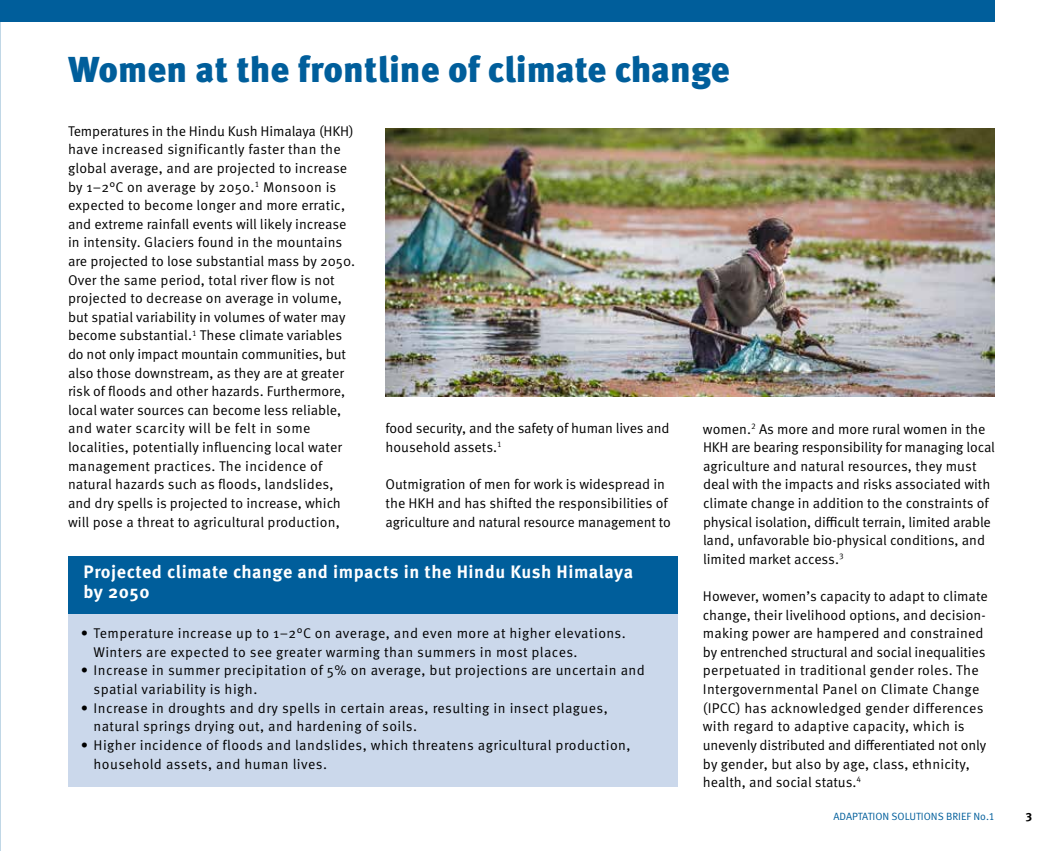
<style>
.page{position:relative;width:1063px;height:851px;background:#fff}
.page>*{position:absolute;margin:0;border:0;box-sizing:border-box;transform-origin:0 0}
.t1{font:900 36px "Meta Pro";color:#005e9b}
.t2{font:700 18px/19.5px "Meta Pro";letter-spacing:.03em;color:#fff}
.t3{font:14.1px/18.6px "Meta Pro";color:#000}
.t4{font:14.1px/18.6px "Meta Pro";letter-spacing:.03em;color:#000}
.t5{font:700 12px "Meta Pro";color:#000}
.t6{font:10.5px "Meta Pro";color:#005e9b}
</style>
<div class="page">
<div style="left:68px;top:613px;width:609px;height:174px;background:#cbd8eb"></div>
<div style="left:68px;top:556px;width:609px;height:57px;background:#005e9b"></div>
<div style="left:0;top:0;width:995px;height:21px;background:#005e9b"></div>
<img style="left:386px;top:128px;width:609px;height:268px">
<h1 class="t1" style="left:68px;top:47px;width:664px">Women at the frontline of climate change</h1>
<p class="t3" style="left:68px;top:122px;width:289px">Temperatures in the Hindu Kush Himalaya (HKH) have increased significantly faster than the global average, and are projected to increase by 1–2°C on average by 2050.<sup>1</sup> Monsoon is expected to become longer and more erratic, and extreme rainfall events will likely increase in intensity. Glaciers found in the mountains are projected to lose substantial mass by 2050.<br>Over the same period, total river flow is not projected to decrease on average in volume, but spatial variability in volumes of water may become substantial.<sup>1</sup> These climate variables do not only impact mountain communities, but also those downstream, as they are at greater risk of floods and other hazards. Furthermore, local water sources can become less reliable, and water scarcity will be felt in some localities, potentially influencing local water management practices. The incidence of natural hazards such as floods, landslides, and dry spells is projected to increase, which will pose a threat to agricultural production,</p>
<p class="t3" style="left:386px;top:419px;width:286px">food security, and the safety of human lives and household assets.<sup>1</sup></p>
<p class="t3" style="left:386px;top:475px;width:287px">Outmigration of men for work is widespread in the HKH and has shifted the responsibilities of agriculture and natural resource management to</p>
<p class="t3" style="left:703px;top:419px;width:294px">women.<sup>2</sup> As more and more rural women in the HKH are bearing responsibility for managing local agriculture and natural resources, they must deal with the impacts and risks associated with climate change in addition to the constraints of physical isolation, difficult terrain, limited arable land, unfavorable bio-physical conditions, and limited market access.<sup>3</sup></p>
<p class="t3" style="left:703px;top:587px;width:286px">However, women’s capacity to adapt to climate change, their livelihood options, and decision&shy;making power are hampered and constrained by entrenched structural and social inequalities perpetuated in traditional gender roles. The Intergovernmental Panel on Climate Change (IPCC) has acknowledged gender differences with regard to adaptive capacity, which is unevenly distributed and differentiated not only by gender, but also by age, class, ethnicity, health, and social status.<sup>4</sup></p>
<p class="t2" style="left:83px;top:562px;width:551px">Projected climate change and impacts in the Hindu Kush Himalaya by 2050</p>
<p class="t4" style="left:94px;top:624px;width:534px;text-indent:-13px">• Temperature increase up to 1–2°C on average, and even more at higher elevations.<br>Winters are expected to see greater warming than summers in most places.</p>
<p class="t4" style="left:94px;top:661px;width:553px;text-indent:-13px">• Increase in summer precipitation of 5% on average, but projections are uncertain and spatial variability is high.</p>
<p class="t4" style="left:94px;top:698px;width:516px;text-indent:-13px">• Increase in droughts and dry spells in certain areas, resulting in insect plagues, natural springs drying out, and hardening of soils.</p>
<p class="t4" style="left:94px;top:736px;width:539px;text-indent:-13px">• Higher incidence of floods and landslides, which threatens agricultural production, household assets, and human lives.</p>
<p class="t6" style="left:833px;top:809px;width:163px">ADAPTATION SOLUTIONS BRIEF No.1</p>
<p class="t5" style="left:1026px;top:808px;width:8px">3</p>
</div>
